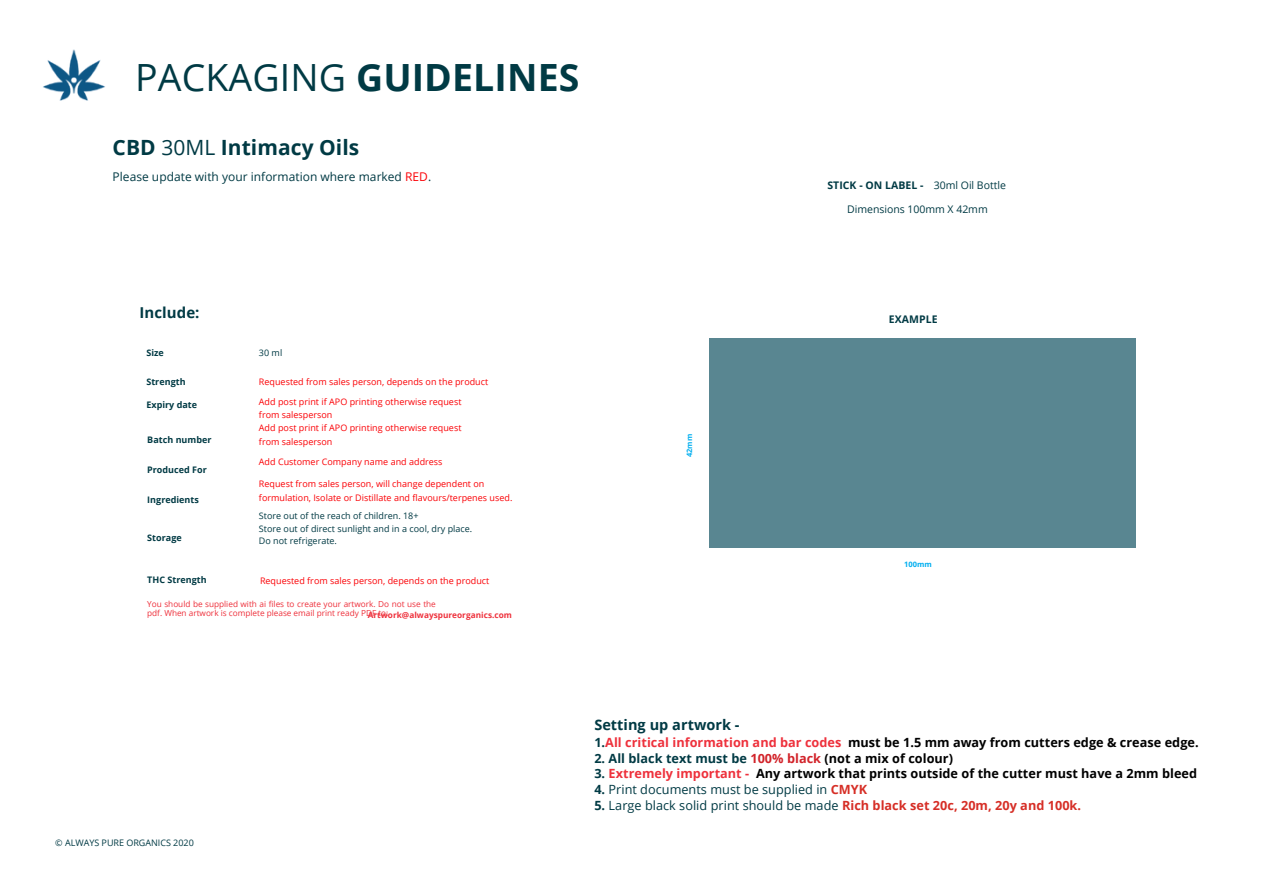
<style>
.page{position:relative;width:1263px;height:894px;background:#fff}
.page>*{position:absolute;margin:0;border:0;box-sizing:border-box;transform-origin:0 0}
.t1{font:700 37.5px "Open Sans";letter-spacing:.005em;color:#003a44}
.t2{font:700 21px "Open Sans";letter-spacing:.005em;color:#003a44}
.t3{font:700 15px "Open Sans";letter-spacing:.005em;color:#003a44}
.t4{font:700 14.55px "Open Sans";letter-spacing:.005em;color:#003a44}
.t5{font:700 12.75px "Open Sans";letter-spacing:.005em;color:#000}
.t6{font:12.75px "Open Sans";letter-spacing:.005em;color:#003a44}
.t7{font:700 12.75px "Open Sans";letter-spacing:.005em;color:#003a44}
.t8{font:12px "Open Sans";color:#003a44}
.t9{font:10.5px "Open Sans";color:#003a44}
.t10{font:700 10.5px "Open Sans";letter-spacing:.005em;color:#003a44}
.t11{font:9px "Open Sans";color:#fb0207}
.t12{font:9px "Open Sans";color:#003a44}
.t13{font:700 9px "Open Sans";letter-spacing:.005em;color:#003a44}
.t14{font:8.25px/9px "Open Sans";color:#ee313c}
.t15{font:700 8.25px "Open Sans";letter-spacing:.005em;color:#ee313c}
.t16{font:700 7.5px "Open Sans";letter-spacing:.005em;color:#00aeef}
.s1{font-weight:400}
.s2{color:#fb0207}
.s3{color:#003a44}
.s4{color:#ee313c}
.s5{color:#d2232a}
.s6{color:#000}
.s7{font-weight:700}
.s8{font-weight:700;color:#d62e26}
</style>
<div class="page">
<img style="left:43px;top:49px;width:62px;height:52px">
<div style="left:709px;top:338px;width:427px;height:209px;background:#598691"></div>
<p class="t1" style="left:135px;top:51px;width:446px"><span class="s1">PACKAGING</span> GUIDELINES</p>
<p class="t2" style="left:113px;top:133px;width:248px">CBD <span class="s1">30ML</span> Intimacy Oils</p>
<p class="t8" style="left:113px;top:168px;width:320px">Please update with your information where marked <span class="s2">RED</span>.</p>
<p class="t3" style="left:140px;top:302px;width:61px">Include:</p>
<p class="t13" style="left:146px;top:346px;width:19px">Size</p>
<p class="t13" style="left:146px;top:375px;width:41px">Strength</p>
<p class="t13" style="left:146px;top:398px;width:52px">Expiry date</p>
<p class="t13" style="left:147px;top:433px;width:66px">Batch number</p>
<p class="t13" style="left:147px;top:463px;width:61px">Produced For</p>
<p class="t13" style="left:147px;top:492px;width:53px">Ingredients</p>
<p class="t13" style="left:147px;top:531px;width:36px">Storage</p>
<p class="t13" style="left:147px;top:573px;width:61px">THC Strength</p>
<p class="t12" style="left:259px;top:346px;width:25px">30 ml</p>
<p class="t11" style="left:259px;top:375px;width:231px">Requested from sales person, depends on the product</p>
<p class="t11" style="left:259px;top:395px;width:204px">Add post print if APO printing otherwise request</p>
<p class="t11" style="left:259px;top:408px;width:75px">from salesperson</p>
<p class="t11" style="left:259px;top:421px;width:204px">Add post print if APO printing otherwise request</p>
<p class="t11" style="left:259px;top:435px;width:75px">from salesperson</p>
<p class="t11" style="left:259px;top:455px;width:185px">Add Customer Company name and address</p>
<p class="t11" style="left:259px;top:477px;width:227px">Request from sales person, will change dependent on</p>
<p class="t11" style="left:259px;top:491px;width:255px">formulation, Isolate or Distillate and flavours/terpenes used.</p>
<p class="t12" style="left:259px;top:509px;width:161px">Store out of the reach of children. 18+</p>
<p class="t12" style="left:259px;top:522px;width:215px">Store out of direct sunlight and in a cool, dry place.</p>
<p class="t12" style="left:259px;top:534px;width:80px">Do not refrigerate.</p>
<p class="t11" style="left:260px;top:574px;width:231px">Requested from sales person, depends on the product</p>
<p class="t14" style="left:147px;top:599px;width:290px">You should be supplied with ai files to create your artwork. Do not use the pdf. When artwork is complete please email print ready PDF to:</p>
<p class="t15" style="left:368px;top:608px;width:146px">Artwork@alwayspureorganics.com</p>
<p class="t16" style="left:684px;top:457px;width:25px;rotate:-90deg">42mm</p>
<p class="t9" style="left:934px;top:177px;width:74px">30ml Oil Bottle</p>
<p class="t9" style="left:847px;top:202px;width:142px">Dimensions 100mm X 42mm</p>
<p class="t10" style="left:827px;top:177px;width:98px">STICK - ON LABEL -</p>
<p class="t10" style="left:889px;top:312px;width:50px">EXAMPLE</p>
<p class="t16" style="left:904px;top:558px;width:29px">100mm</p>
<p class="t12" style="left:55px;top:836px;width:140px">© ALWAYS PURE ORGANICS 2020</p>
<p class="t4" style="left:594px;top:714px;width:147px">Setting up artwork -</p>
<p class="t5" style="left:594px;top:732px;width:606px"><span class="s3">1.</span><span class="s4">All critical information and bar codes</span> must be 1.5 mm away from cutters edge &amp; crease edge.</p>
<p class="t7" style="left:594px;top:748px;width:360px">2. All black text must be <span class="s5">100% black</span> <span class="s6">(not a mix of colour)</span></p>
<p class="t5" style="left:594px;top:764px;width:604px"><span class="s3">3.</span> <span class="s4">Extremely important -</span> Any artwork that prints outside of the cutter must have a 2mm bleed</p>
<p class="t6" style="left:594px;top:780px;width:274px"><span class="s7">4.</span> Print documents must be supplied in <span class="s8">CMYK</span></p>
<p class="t6" style="left:594px;top:796px;width:488px"><span class="s7">5.</span> Large black solid print should be made <span class="s8">Rich black set 20c, 20m, 20y and 100k.</span></p>
</div>
